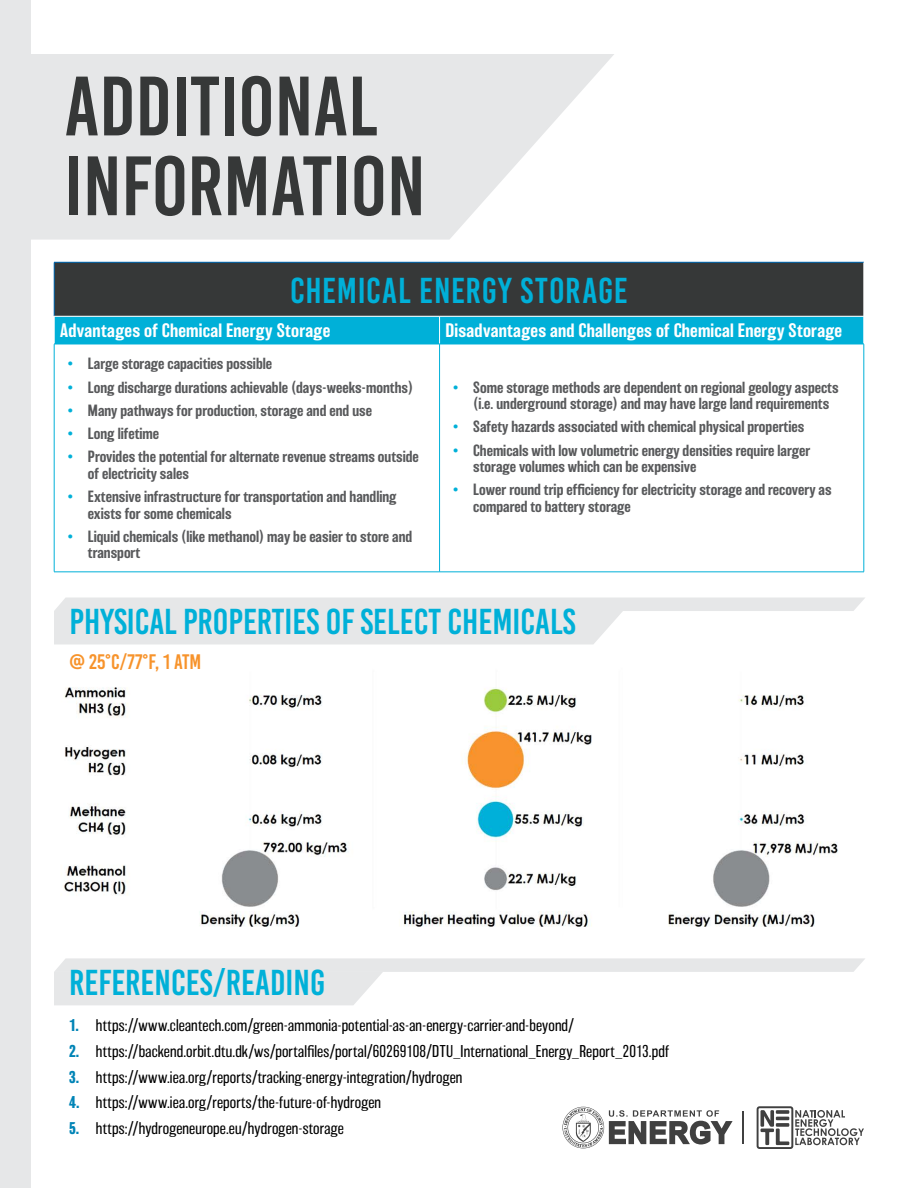
<style>
.page{position:relative;width:918px;height:1188px;background:#fff}
.page>*{position:absolute;margin:0;border:0;box-sizing:border-box;transform-origin:0 0}
.t1{font:84px/79.8px "Bebas Kai";color:#363838}
.t2{font:36px "Bebas Kai";color:#00b0d8}
.t3{font:36px "Bebas Kai";letter-spacing:.025em;color:#00b0d8}
.t4{font:21px "Bebas Kai";color:#f7932b}
.t5{font:500 18px "Balboa";letter-spacing:.015em;color:#fff}
.t6{font:200 15.75px "Balboa";letter-spacing:.01em;color:#000}
.t7{font:500 15px/16.5px "Balboa";color:#58595b}
.s1{color:#00b0d8}
.s2{font-weight:700;color:#0084b6}
</style>
<div class="page">
<img style="left:63px;top:687px;width:775px;height:239px">
<svg style="left:30px;top:54px;width:584px;height:186px;background:#e9eaeb"></svg>
<svg style="left:54px;top:958px;width:811px;height:47px"></svg>
<svg style="left:54px;top:598px;width:811px;height:46px"></svg>
<svg style="left:757px;top:1106px;width:107px;height:43px"></svg>
<hr style="left:742px;top:1111px;width:2px;height:33px;background:#000">
<svg style="left:562px;top:1107px;width:171px;height:41px"></svg>
<div style="left:0;top:0;width:30px;height:1188px;background:#e6e7e8"></div>
<div style="left:54px;top:262px;width:810px;height:54px;background:#363838"></div>
<hr style="left:54px;top:262px;width:386px;height:1px;background:#006cb7">
<hr style="left:54px;top:262px;width:1px;height:54px;background:#006cb7">
<hr style="left:440px;top:262px;width:424px;height:1px;background:#006cb7">
<div style="left:54px;top:316px;width:810px;height:28px;background:#00b0d8"></div>
<hr style="left:54px;top:344px;width:386px;height:1px;background:#00b0d8">
<hr style="left:54px;top:344px;width:1px;height:228px;background:#00b0d8">
<hr style="left:440px;top:344px;width:424px;height:1px;background:#00b0d8">
<hr style="left:439px;top:344px;width:1px;height:228px;background:#00b0d8">
<hr style="left:864px;top:344px;width:1px;height:228px;background:#00b0d8">
<hr style="left:54px;top:572px;width:386px;height:1px;background:#00b0d8">
<hr style="left:440px;top:572px;width:424px;height:1px;background:#00b0d8">
<h1 class="t1" style="left:64px;top:67px;width:363px">ADDITIONAL<br>INFORMATION</h1>
<h2 class="t3" style="left:290px;top:271px;width:339px">CHEMICAL ENERGY STORAGE</h2>
<p class="t5" style="left:60px;top:321px;width:272px">Advantages of Chemical Energy Storage</p>
<p class="t5" style="left:446px;top:321px;width:398px">Disadvantages and Challenges of Chemical Energy Storage</p>
<p class="t7" style="left:68px;top:356px;width:206px"><span class="s1">•</span> Large storage capacities possible</p>
<p class="t7" style="left:68px;top:379px;width:347px"><span class="s1">•</span> Long discharge durations achievable (days-weeks-months)</p>
<p class="t7" style="left:68px;top:402px;width:306px"><span class="s1">•</span> Many pathways for production, storage and end use</p>
<p class="t7" style="left:68px;top:425px;width:93px"><span class="s1">•</span> Long lifetime</p>
<p class="t7" style="left:88px;top:449px;width:332px;text-indent:-20px"><span class="s1">•</span> Provides the potential for alternate revenue streams outside of electricity sales</p>
<p class="t7" style="left:88px;top:488px;width:310px;text-indent:-20px"><span class="s1">•</span> Extensive infrastructure for transportation and handling exists for some chemicals</p>
<p class="t7" style="left:88px;top:528px;width:326px;text-indent:-20px"><span class="s1">•</span> Liquid chemicals (like methanol) may be easier to store and transport</p>
<p class="t7" style="left:473px;top:379px;width:367px;text-indent:-20px"><span class="s1">•</span> Some storage methods are dependent on regional geology aspects (i.e. underground storage) and may have large land requirements</p>
<p class="t7" style="left:453px;top:419px;width:353px"><span class="s1">•</span> Safety hazards associated with chemical physical properties</p>
<p class="t7" style="left:473px;top:442px;width:339px;text-indent:-20px"><span class="s1">•</span> Chemicals with low volumetric energy densities require larger storage volumes which can be expensive</p>
<p class="t7" style="left:473px;top:482px;width:360px;text-indent:-20px"><span class="s1">•</span> Lower round trip efficiency for electricity storage and recovery as compared to battery storage</p>
<h2 class="t2" style="left:70px;top:603px;width:508px">PHYSICAL PROPERTIES OF SELECT CHEMICALS</h2>
<h3 class="t4" style="left:70px;top:651px;width:133px">@ 25°C/77°F, 1 ATM</h3>
<h2 class="t2" style="left:70px;top:963px;width:257px">REFERENCES/READING</h2>
<p class="t6" style="left:69px;top:1017px;width:507px"><span class="s2">1.</span> https://www.cleantech.com/green-ammonia-potential-as-an-energy-carrier-and-beyond/</p>
<p class="t6" style="left:69px;top:1043px;width:602px"><span class="s2">2.</span> https://backend.orbit.dtu.dk/ws/portalfiles/portal/60269108/DTU_International_Energy_Report_2013.pdf</p>
<p class="t6" style="left:69px;top:1068px;width:395px"><span class="s2">3.</span> https://www.iea.org/reports/tracking-energy-integration/hydrogen</p>
<p class="t6" style="left:69px;top:1094px;width:314px"><span class="s2">4.</span> https://www.iea.org/reports/the-future-of-hydrogen</p>
<p class="t6" style="left:69px;top:1120px;width:276px"><span class="s2">5.</span> https://hydrogeneurope.eu/hydrogen-storage</p>
</div>
